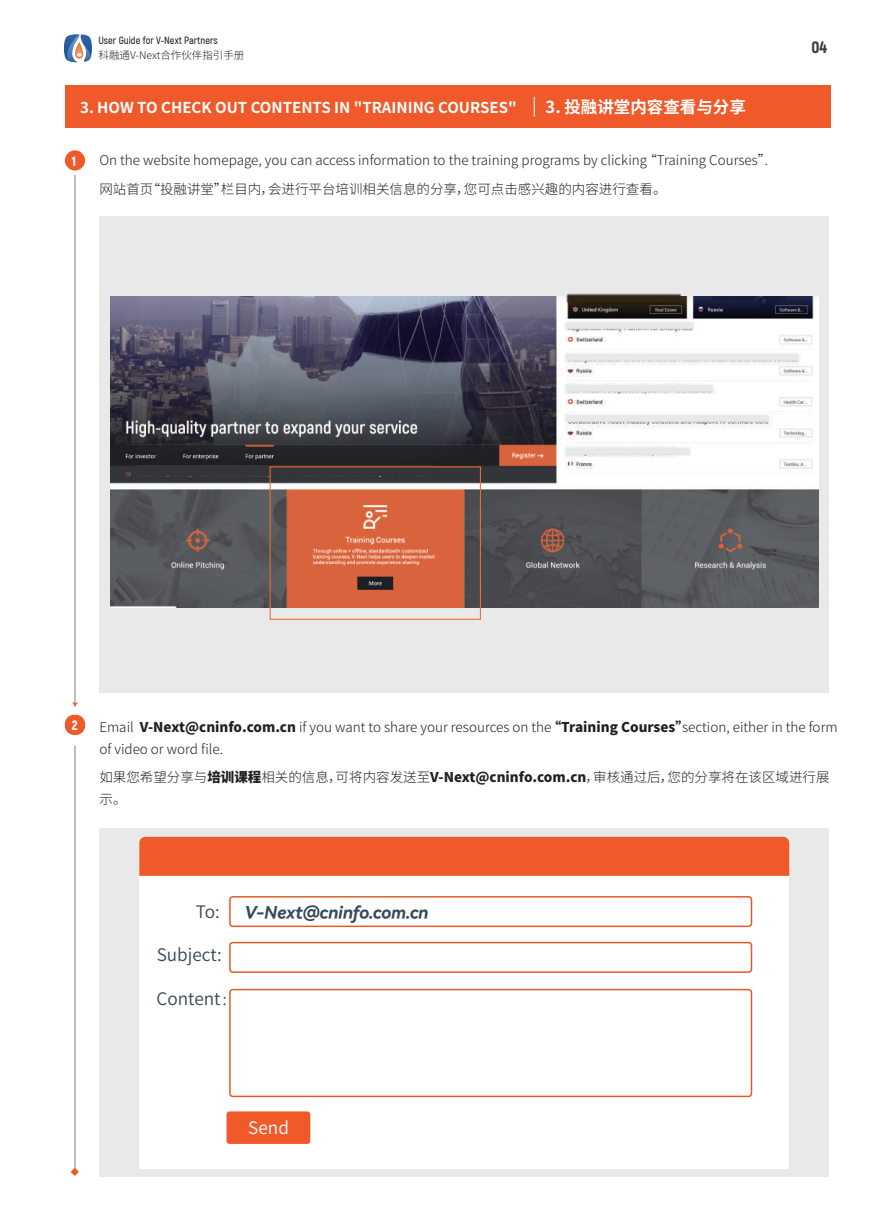
<style>
.page{position:relative;width:893px;height:1212px;background:#fff}
.page>*{position:absolute;margin:0;border:0;box-sizing:border-box;transform-origin:0 0}
.t1{font:17.25px "Harmony OS Sans Bold Italic";color:#34495c}
.t2{font:17.25px "Source Han Sans CN";color:#34495c}
.t3{font:17.25px "Source Han Sans CN";color:#fff}
.t4{font:700 16.5px "Source Han Sans CN";color:#fff}
.t5{font:900 16.5px "Akrobat";color:#3e3e3f}
.t6{font:700 15px "Source Han Sans CN";color:#fff}
.t7{font:300 13.5px/22.2px "Source Han Sans CN";color:#231f20}
.t8{font:900 13.5px "Akrobat";color:#fff}
.t9{font:600 10.5px "Akrobat";color:#231f20}
.t10{font:300 10.5px "Source Han Sans CN";color:#231f20}
.s1{font-weight:800}
.s2{font-family:"Adobe Song Std";font-weight:300}
</style>
<div class="page">
<div style="left:65px;top:86px;width:765px;height:42px;background:#f05a2a"></div>
<svg style="left:534px;top:97px;width:1px;height:20px"></svg>
<div style="left:99px;top:828px;width:730px;height:349px;background:#eae9e9"></div>
<div style="left:139px;top:837px;width:650px;height:39px;background:#f05a2a"></div>
<div style="left:139px;top:876px;width:650px;height:292px;background:#fff"></div>
<div style="left:229px;top:896px;width:523px;height:31px;border:2px solid #df5c27;border-radius:3px"></div>
<div style="left:229px;top:942px;width:523px;height:31px;border:2px solid #df5c27;border-radius:3px"></div>
<div style="left:229px;top:989px;width:523px;height:108px;border:2px solid #df5c27;border-radius:3px"></div>
<div style="left:226px;top:1111px;width:84px;height:33px;background:#f05a2a;border-radius:3px"></div>
<div style="left:99px;top:216px;width:730px;height:476px;background:#eae9e9"></div>
<img style="left:111px;top:296px;width:708px;height:312px">
<div style="left:137px;top:465px;width:295px;height:11px;background:#333539"></div>
<div style="left:270px;top:466px;width:211px;height:154px;border:1px solid #f26c2f"></div>
<img style="left:514px;top:293px;width:221px;height:7px">
<img style="left:744px;top:416px;width:75px;height:61px">
<img style="left:511px;top:416px;width:233px;height:93px">
<img style="left:511px;top:300px;width:308px;height:116px">
<div style="left:65px;top:150px;width:20px;height:21px;background:#f05a2a;border-radius:50%"></div>
<hr style="left:75px;top:175px;width:1px;height:528px;background:#bcbdc0">
<svg style="left:72px;top:702px;width:6px;height:5px"></svg>
<div style="left:65px;top:715px;width:20px;height:20px;background:#f05a2a;border-radius:9px"></div>
<hr style="left:75px;top:745px;width:1px;height:423px;background:#bcbdc0">
<svg style="left:71px;top:1167px;width:8px;height:9px"></svg>
<svg style="left:64px;top:34px;width:28px;height:28px"></svg>
<p class="t9" style="left:99px;top:35px;width:121px">User Guide for V-Next Partners</p>
<p class="t10" style="left:99px;top:49px;width:147px">科融通V-Next合作伙伴指引手册</p>
<p class="t6" style="left:80px;top:99px;width:438px">3. HOW TO CHECK OUT CONTENTS IN "TRAINING COURSES"</p>
<p class="t4" style="left:546px;top:98px;width:202px">3. 投融讲堂内容查看与分享</p>
<p class="t8" style="left:71px;top:152px;width:8px">41</p>
<p class="t7" style="left:99px;top:147px;width:673px;line-height:28.2px">On the website homepage, you can access information to the training programs by clicking “Training Courses”.网站首页“投融讲堂”栏目内，会进行平台培训相关信息的分享，您可点击感兴趣的内容进行查看。</p>
<p class="t5" style="left:811px;top:37px;width:17px">04</p>
<p class="t8" style="left:72px;top:717px;width:7px">2</p>
<p class="t7" style="left:99px;top:716px;width:740px">Email <span class="s1">V-Next@cninfo.com.cn</span> if you want to share your resources on the <span class="s1">“Training Courses”</span>section, either in the form of video or word file.</p>
<p class="t7" style="left:99px;top:766px;width:732px">如果您希望分享与<span class="s1">培训课程</span>相关的信息，可将内容发送至<span class="s1">V-Next@cninfo.com.cn</span>，审核通过后，您的分享将在该区域进行展示。</p>
<p class="t2" style="left:196px;top:902px;width:25px">To:</p>
<p class="t2" style="left:157px;top:944px;width:66px">Subject:</p>
<p class="t2" style="left:157px;top:989px;width:83px">Content<span class="s2">：</span></p>
<p class="t1" style="left:245px;top:900px;width:185px">V-Next@cninfo.com.cn</p>
<p class="t3" style="left:248px;top:1118px;width:42px">Send</p>
</div>
